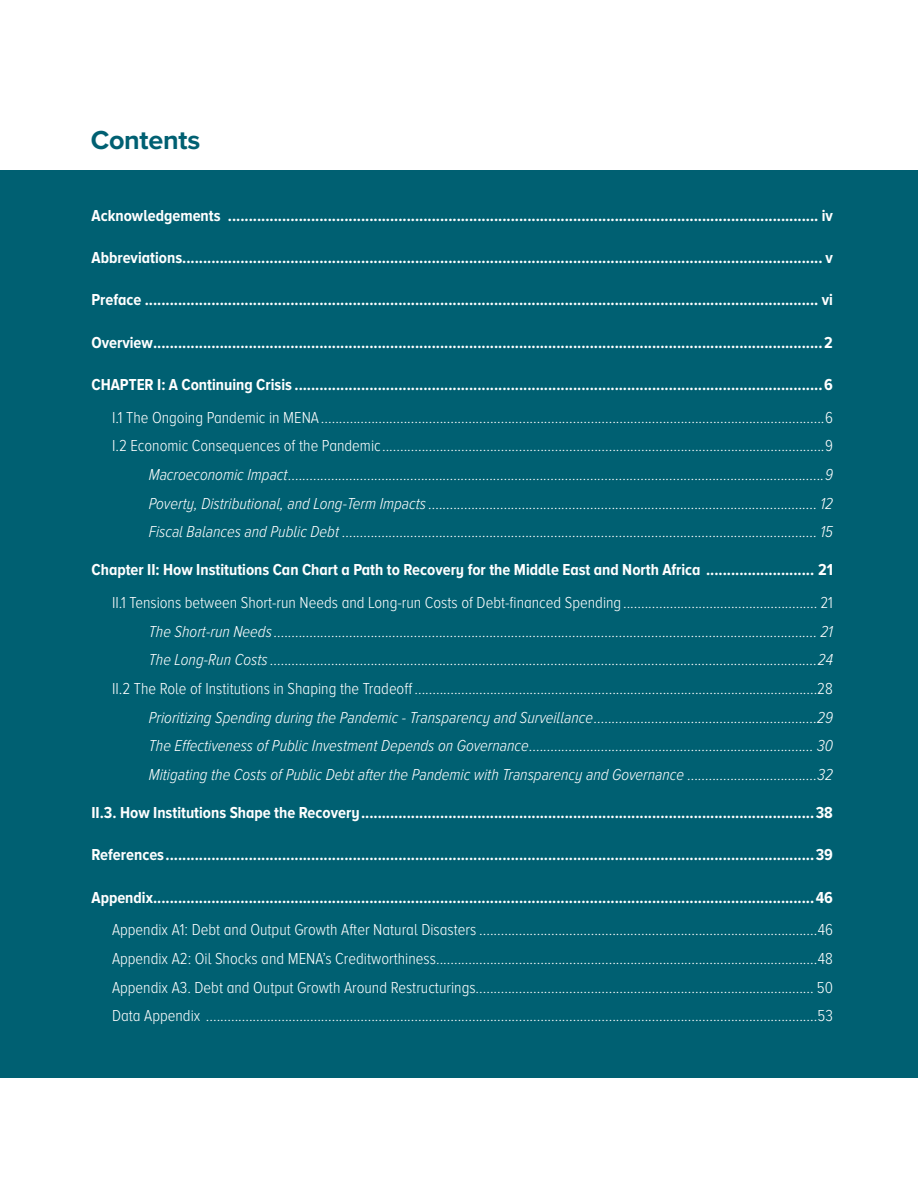
<style>
.page{position:relative;width:918px;height:1188px;background:#fff}
.page>*{position:absolute;margin:0;border:0;box-sizing:border-box;transform-origin:0 0}
.t1{font:700 27px "Proxima Nova";letter-spacing:-.01em;color:#006072}
.t2{font:700 16.5px "Proxima Nova A Cond";color:#fff}
.t3{font:300 16.5px/28.7px "Proxima Nova A Cond";color:#fff}
.t4{font:italic 300 16.5px/28.7px "Proxima Nova A Cond";color:#fff;text-align:justify}
</style>
<div class="page">
<div style="left:0;top:170px;width:918px;height:907px;background:#006072"></div>
<h1 class="t1" style="left:91px;top:124px;width:111px">Contents</h1>
<p class="t2" style="left:92px;top:206px;width:743px">Acknowledgements .............................................................................................................................................. iv</p>
<p class="t2" style="left:92px;top:249px;width:743px">Abbreviations.......................................................................................................................................................... v</p>
<p class="t2" style="left:92px;top:291px;width:743px">Preface .................................................................................................................................................................. vi</p>
<p class="t2" style="left:92px;top:333px;width:743px">Overview.................................................................................................................................................................2</p>
<p class="t2" style="left:92px;top:375px;width:743px">CHAPTER I: A Continuing Crisis ...............................................................................................................................6</p>
<p class="t3" style="left:112px;top:403px;width:722px">I.1 The Ongoing Pandemic in MENA............................................................................................................................................6<br>I.2 Economic Consequences of the Pandemic...........................................................................................................................9</p>
<p class="t4" style="left:149px;top:460px;width:686px">Macroeconomic Impact.....................................................................................................................................................9<br>Poverty, Distributional, and Long-Term Impacts ............................................................................................................ 12<br>Fiscal Balances and Public Debt .................................................................................................................................... 15</p>
<p class="t2" style="left:92px;top:561px;width:743px">Chapter II: How Institutions Can Chart a Path to Recovery for the Middle East and North Africa .......................... 21</p>
<p class="t3" style="left:112px;top:588px;width:722px">II.1 Tensions between Short-run Needs and Long-run Costs of Debt-financed Spending...................................................... 21</p>
<p class="t4" style="left:149px;top:617px;width:686px">The Short-run Needs....................................................................................................................................................... 21<br>The Long-Run Costs ........................................................................................................................................................24</p>
<p class="t3" style="left:112px;top:674px;width:722px">II.2 The Role of Institutions in Shaping the Tradeoff ................................................................................................................28</p>
<p class="t4" style="left:149px;top:703px;width:686px">Prioritizing Spending during the Pandemic - Transparency and Surveillance..............................................................29<br>The Effectiveness of Public Investment Depends on Governance............................................................................... 30<br>Mitigating the Costs of Public Debt after the Pandemic with Transparency and Governance ....................................32</p>
<p class="t2" style="left:91px;top:803px;width:743px">II.3. How Institutions Shape the Recovery.............................................................................................................38</p>
<p class="t2" style="left:91px;top:846px;width:743px">References............................................................................................................................................................39</p>
<p class="t2" style="left:91px;top:888px;width:743px">Appendix...............................................................................................................................................................46</p>
<p class="t3" style="left:112px;top:916px;width:722px;text-align:justify">Appendix A1: Debt and Output Growth After Natural Disasters ..............................................................................................46<br>Appendix A2: Oil Shocks and MENA’s Creditworthiness..........................................................................................................48<br>Appendix A3. Debt and Output Growth Around Restructurings.............................................................................................. 50<br>Data Appendix ..........................................................................................................................................................................53</p>
</div>
